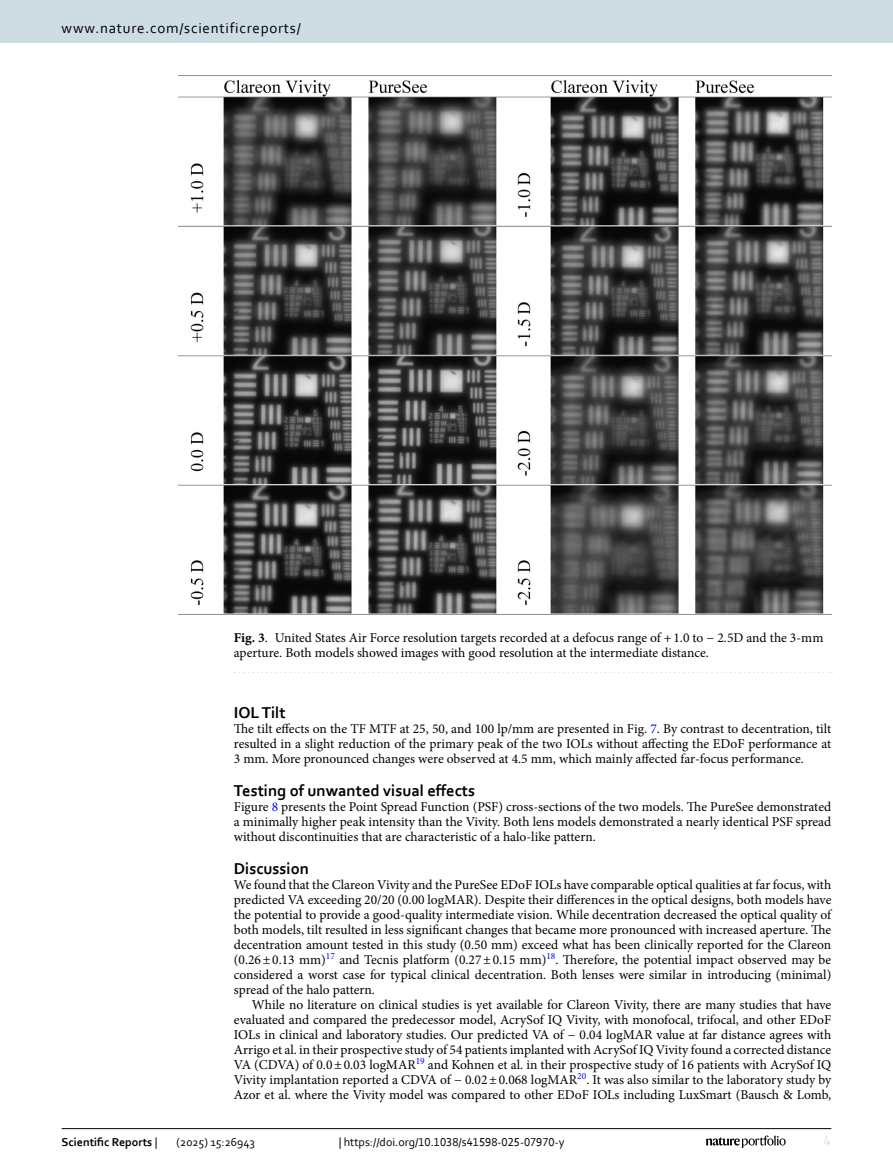
<style>
.page{position:relative;width:893px;height:1174px;background:#fff}
.page>*{position:absolute;margin:0;border:0;box-sizing:border-box;transform-origin:0 0}
.Head_1{font:700 16.5px "Corbel";color:#000}
.t1{font:15px "Corbel";letter-spacing:.05em;color:#000}
.t2{font:15px "Corbel";color:#d9e4eb}
.Body_Text{font:13.5px/15px "Minion Pro";color:#000;text-align:justify}
.Body_Text_Indent{font:13.5px/15px "Minion Pro";letter-spacing:-.005em;color:#000;text-align:justify}
.Figure_Caption{font:13.5px/15px "Minion Pro";letter-spacing:-.005em;color:#000}
.t3{font:12px "Corbel";color:#000}
.t4{font:700 12px "Corbel";color:#000}
.s1{font-weight:700}
.s2{color:#00f}
.s3{font-weight:400}
</style>
<div class="page">
<img style="left:179px;top:80px;width:652px;height:534px">
<svg style="left:235px;top:671px;width:597px;height:2px"></svg>
<hr style="left:62px;top:1128px;width:769px;height:1px;background:#000">
<svg style="left:706px;top:1135px;width:80px;height:12px"></svg>
<div style="left:0;top:0;width:893px;height:43px;background:#cedde4"></div>
<p class="t1" style="left:62px;top:18px;width:241px">www.nature.com/scientificreports/</p>
<p class="Figure_Caption" style="left:234px;top:630px;width:591px"><span class="s1">Fig. 3</span>. United States Air Force resolution targets recorded at a defocus range of +1.0 to − 2.5D and the 3-mm aperture. Both models showed images with good resolution at the intermediate distance.</p>
<p class="Head_1" style="left:234px;top:702px;width:53px">IOL Tilt</p>
<p class="Body_Text" style="left:234px;top:721px;width:599px">The tilt effects on the TF MTF at 25, 50, and 100 lp/mm are presented in Fig. <span class="s2">7</span>. By contrast to decentration, tilt resulted in a slight reduction of the primary peak of the two IOLs without affecting the EDoF performance at 3 mm. More pronounced changes were observed at 4.5 mm, which mainly affected far-focus performance.</p>
<p class="Head_1" style="left:234px;top:780px;width:243px">Testing of unwanted visual effects</p>
<p class="Body_Text" style="left:234px;top:799px;width:599px">Figure <span class="s2">8</span> presents the Point Spread Function (PSF) cross-sections of the two models. The PureSee demonstrated a minimally higher peak intensity than the Vivity. Both lens models demonstrated a nearly identical PSF spread without discontinuities that are characteristic of a halo-like pattern.</p>
<p class="Head_1" style="left:234px;top:858px;width:77px">Discussion</p>
<p class="Body_Text" style="left:234px;top:877px;width:599px">We found that the Clareon Vivity and the PureSee EDoF IOLs have comparable optical qualities at far focus, with predicted VA exceeding 20/20 (0.00 logMAR). Despite their differences in the optical designs, both models have the potential to provide a good-quality intermediate vision. While decentration decreased the optical quality of both models, tilt resulted in less significant changes that became more pronounced with increased aperture. The decentration amount tested in this study (0.50 mm) exceed what has been clinically reported for the Clareon (0.26±0.13 mm)<sup>17</sup> and Tecnis platform (0.27±0.15 mm)<sup>18</sup>. Therefore, the potential impact observed may be considered a worst case for typical clinical decentration. Both lenses were similar in introducing (minimal) spread of the halo pattern.</p>
<p class="Body_Text_Indent" style="left:234px;top:997px;width:599px;text-indent:18px">While no literature on clinical studies is yet available for Clareon Vivity, there are many studies that have evaluated and compared the predecessor model, AcrySof IQ Vivity, with monofocal, trifocal, and other EDoF IOLs in clinical and laboratory studies. Our predicted VA of − 0.04 logMAR value at far distance agrees with Arrigo et al. in their prospective study of 54 patients implanted with AcrySof IQ Vivity found a corrected distance VA (CDVA) of 0.0±0.03 logMAR<sup>19</sup> and Kohnen et al. in their prospective study of 16 patients with AcrySof IQ Vivity implantation reported a CDVA of − 0.02±0.068 logMAR<sup>20</sup>. It was also similar to the laboratory study by Azor et al. where the Vivity model was compared to other EDoF IOLs including LuxSmart (Bausch &amp; Lomb,</p>
<p class="t4" style="left:62px;top:1134px;width:97px">Scientific Reports <span class="s3">|</span></p>
<p class="t3" style="left:177px;top:1134px;width:80px">(2025) 15:26943</p>
<p class="t3" style="left:339px;top:1134px;width:227px">| https://doi.org/10.1038/s41598-025-07970-y</p>
<p class="t2" style="left:824px;top:1132px;width:9px">4</p>
</div>
